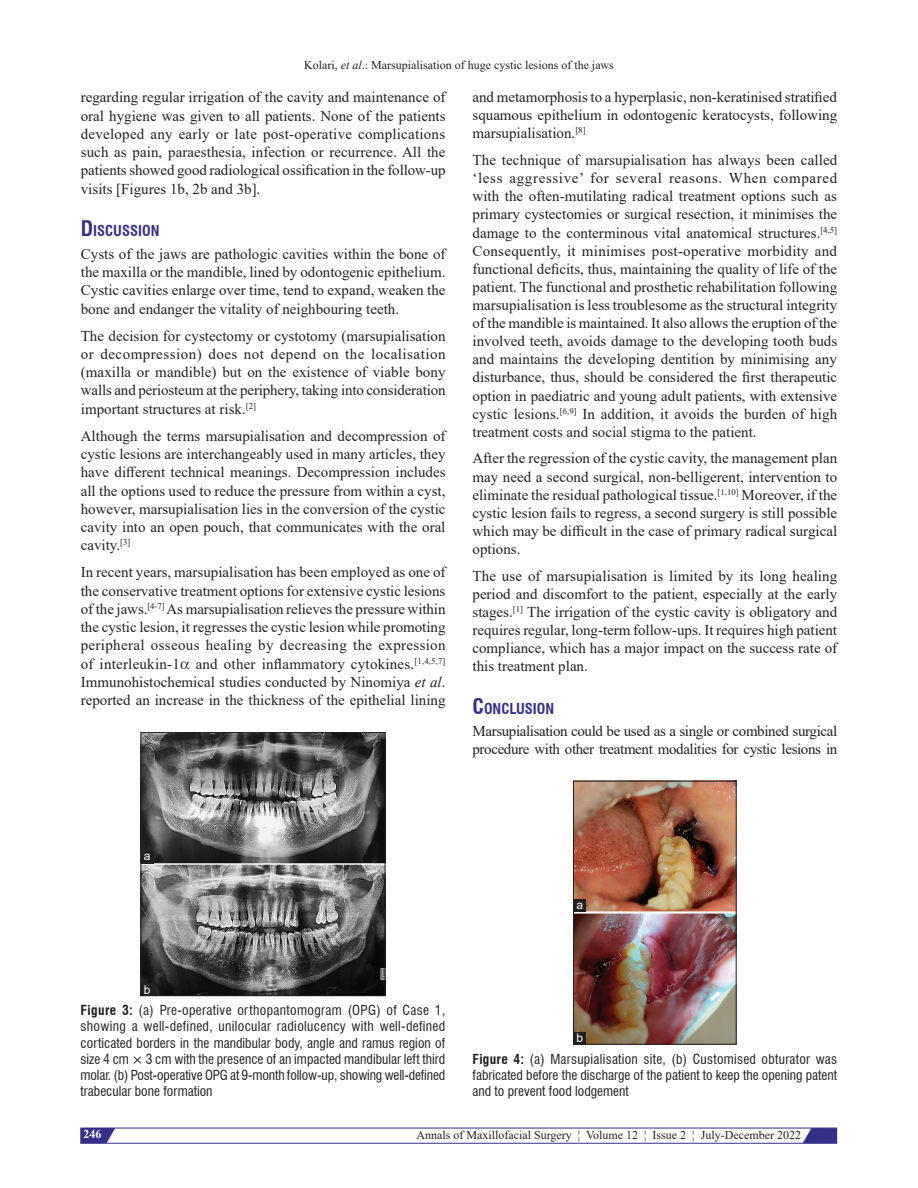
<style>
.page{position:relative;width:918px;height:1188px;background:#fff}
.page>*{position:absolute;margin:0;border:0;box-sizing:border-box;transform-origin:0 0}
.TX{font:15px/18.1px "Times New Roman";color:#231f20;text-align:justify}
.TX-2{font:15px/18.1px "Times New Roman";letter-spacing:-.025em;color:#231f20}
.t1{font:700 condensed 14.7px "Swiss 721 BT";color:#353086}
.FGC{font:condensed 13.5px/16.2px "Swiss 721 BT";color:#231f20;text-align:justify}
.t2{font:12px "Times New Roman";color:#231f20}
.LABEL{font:12px "Arial";color:#fff}
.t3{font:700 12px "Times New Roman";color:#fff}
.s1{font-style:italic}
.s2{font-size:21px}
.s3{font-weight:700}
</style>
<div class="page">
<svg style="left:80px;top:1128px;width:758px;height:16px"></svg>
<img style="left:143px;top:734px;width:240px;height:260px">
<div style="left:141px;top:732px;width:244px;height:264px;border:1px solid #231f20"></div>
<div style="left:141px;top:983px;width:13px;height:13px;background:#231f20"></div>
<div style="left:141px;top:851px;width:13px;height:12px;background:#231f20"></div>
<img style="left:575px;top:783px;width:159px;height:260px">
<div style="left:573px;top:781px;width:163px;height:264px;border:1px solid #231f20"></div>
<div style="left:573px;top:1032px;width:13px;height:13px;background:#231f20"></div>
<div style="left:573px;top:899px;width:13px;height:13px;background:#231f20"></div>
<p class="t2" style="left:304px;top:56px;width:311px">Kolari, <span class="s1">et al</span>.: Marsupialisation of huge cystic lesions of the jaws</p>
<p class="TX" style="left:81px;top:88px;width:366px">regarding regular irrigation of the cavity and maintenance of oral hygiene was given to all patients. None of the patients developed any early or late post‑operative complications such as pain, paraesthesia, infection or recurrence. All the patients showed good radiological ossification in the follow‑up visits [Figures 1b, 2b and 3b].</p>
<h1 class="t1" style="left:81px;top:222px;width:80px"><span class="s2">D</span>ISCUSSION</h1>
<p class="TX" style="left:81px;top:244px;width:366px">Cysts of the jaws are pathologic cavities within the bone of the maxilla or the mandible, lined by odontogenic epithelium.<br>Cystic cavities enlarge over time, tend to expand, weaken the bone and endanger the vitality of neighbouring teeth.</p>
<p class="TX" style="left:81px;top:326px;width:366px">The decision for cystectomy or cystotomy (marsupialisation or decompression) does not depend on the localisation (maxilla or mandible) but on the existence of viable bony walls and periosteum at the periphery, taking into consideration important structures at risk.<sup>[2]</sup></p>
<p class="TX" style="left:81px;top:426px;width:366px">Although the terms marsupialisation and decompression of cystic lesions are interchangeably used in many articles, they have different technical meanings. Decompression includes all the options used to reduce the pressure from within a cyst, however, marsupialisation lies in the conversion of the cystic cavity into an open pouch, that communicates with the oral cavity.<sup>[3]</sup></p>
<p class="TX" style="left:81px;top:563px;width:366px">In recent years, marsupialisation has been employed as one of the conservative treatment options for extensive cystic lesions of the jaws.<sup>[4‑7]</sup> As marsupialisation relieves the pressure within the cystic lesion, it regresses the cystic lesion while promoting peripheral osseous healing by decreasing the expression of interleukin‑1 and other inflammatory cytokines.<sup>[1,4,5,7] </sup>Immunohistochemical studies conducted by Ninomiya <span class="s1">et al</span>. reported an increase in the thickness of the epithelial lining</p>
<p class="TX" style="left:472px;top:88px;width:366px">and metamorphosis to a hyperplasic, non‑keratinised stratified squamous epithelium in odontogenic keratocysts, following marsupialisation.<sup>[8]</sup></p>
<p class="TX" style="left:472px;top:151px;width:366px">The technique of marsupialisation has always been called ‘less aggressive’ for several reasons. When compared with the often‑mutilating radical treatment options such as primary cystectomies or surgical resection, it minimises the damage to the conterminous vital anatomical structures.<sup>[4,5] </sup>Consequently, it minimises post‑operative morbidity and functional deficits, thus, maintaining the quality of life of the patient. The functional and prosthetic rehabilitation following marsupialisation is less troublesome as the structural integrity of the mandible is maintained. It also allows the eruption of the involved teeth, avoids damage to the developing tooth buds and maintains the developing dentition by minimising any disturbance, thus, should be considered the first therapeutic option in paediatric and young adult patients, with extensive cystic lesions.<sup>[6,9]</sup> In addition, it avoids the burden of high treatment costs and social stigma to the patient.</p>
<p class="TX" style="left:472px;top:449px;width:366px">After the regression of the cystic cavity, the management plan may need a second surgical, non‑belligerent, intervention to eliminate the residual pathological tissue.<sup>[1,10]</sup> Moreover, if the cystic lesion fails to regress, a second surgery is still possible which may be difficult in the case of primary radical surgical options.</p>
<p class="TX" style="left:472px;top:566px;width:366px">The use of marsupialisation is limited by its long healing period and discomfort to the patient, especially at the early stages.<sup>[1]</sup> The irrigation of the cystic cavity is obligatory and requires regular, long‑term follow‑ups. It requires high patient compliance, which has a major impact on the success rate of this treatment plan.</p>
<h1 class="t1" style="left:472px;top:699px;width:83px"><span class="s2">C</span>ONCLUSION</h1>
<p class="TX-2" style="left:472px;top:721px;width:366px">Marsupialisation could be used as a single or combined surgical procedure with other treatment modalities for cystic lesions in</p>
<p class="LABEL" style="left:144px;top:848px;width:8px">a</p>
<p class="LABEL" style="left:576px;top:896px;width:8px">a</p>
<p class="LABEL" style="left:144px;top:981px;width:8px">b</p>
<p class="FGC" style="left:81px;top:1002px;width:366px"><span class="s3">Figure 3:</span> (a) Pre‑operative orthopantomogram (OPG) of Case 1, showing a well‑defined, unilocular radiolucency with well‑defined corticated borders in the mandibular body, angle and ramus region of size 4 cm × 3 cm with the presence of an impacted mandibular left third molar. (b) Post‑operative OPG at 9‑month follow‑up, showing well‑defined trabecular bone formation</p>
<p class="LABEL" style="left:576px;top:1030px;width:8px">b</p>
<p class="FGC" style="left:472px;top:1051px;width:366px"><span class="s3">Figure 4:</span> (a) Marsupialisation site, (b) Customised obturator was fabricated before the discharge of the patient to keep the opening patent and to prevent food lodgement</p>
<p class="t3" style="left:84px;top:1125px;width:19px">246</p>
<p class="t2" style="left:417px;top:1127px;width:386px">Annals of Maxillofacial Surgery ¦ Volume 12 ¦ Issue 2 ¦ July-December 2022</p>
</div>
